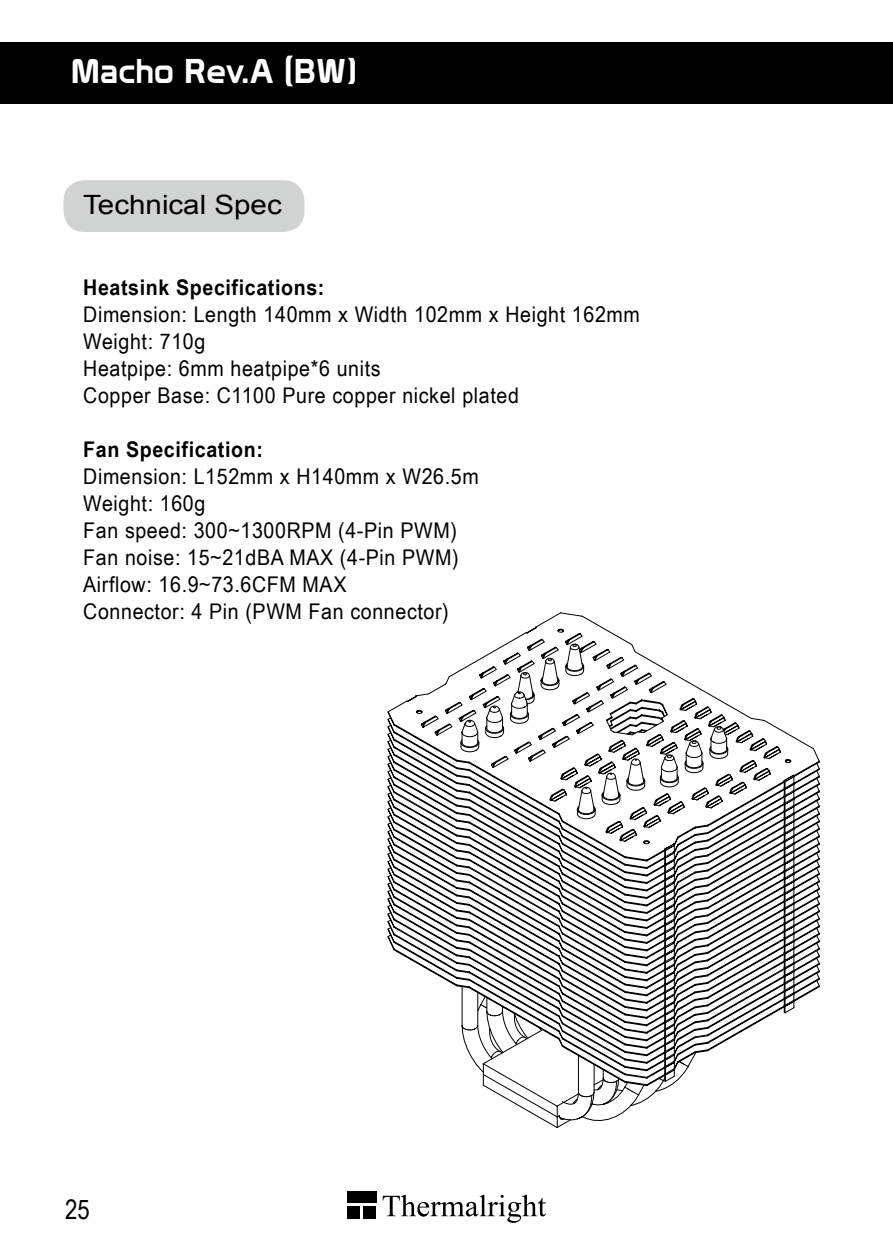
<style>
.page{position:relative;width:893px;height:1259px;background:#fff}
.page>*{position:absolute;margin:0;border:0;box-sizing:border-box;transform-origin:0 0}
.t1{font:33.6px "Prototype";letter-spacing:.025em;color:#fff}
.t2{font:27px "Arial Narrow";color:#000}
.t3{font:26.7px "Arial";color:#000;scale:1.11 1}
.t4{font:21.6px/27px "Arial Narrow";letter-spacing:.025em;color:#000;scale:1.11 1}
.t5{font:700 21.6px "Arial Narrow";letter-spacing:.025em;color:#000;scale:1.11 1}
</style>
<div class="page">
<div style="left:0;top:43px;width:893px;height:61px;background:#000"></div>
<svg style="left:383px;top:1194px;width:163px;height:28px"></svg>
<div style="left:363px;top:1206px;width:13px;height:13px;background:#000"></div>
<div style="left:347px;top:1206px;width:13px;height:13px;background:#000"></div>
<div style="left:347px;top:1191px;width:29px;height:12px;background:#000"></div>
<div style="left:63px;top:180px;width:241px;height:52px;background:#d1d2d2;border-radius:21px"></div>
<svg style="left:387px;top:612px;width:213px;height:346px"></svg>
<svg style="left:406px;top:694px;width:9px;height:269px"></svg>
<svg style="left:415px;top:626px;width:405px;height:494px"></svg>
<svg style="left:406px;top:695px;width:11px;height:7px"></svg>
<svg style="left:421px;top:721px;width:5px;height:4px"></svg>
<svg style="left:435px;top:729px;width:5px;height:4px"></svg>
<svg style="left:491px;top:762px;width:5px;height:3px"></svg>
<svg style="left:445px;top:708px;width:5px;height:3px"></svg>
<svg style="left:469px;top:694px;width:5px;height:3px"></svg>
<svg style="left:479px;top:672px;width:5px;height:3px"></svg>
<svg style="left:493px;top:680px;width:5px;height:3px"></svg>
<svg style="left:503px;top:658px;width:5px;height:4px"></svg>
<svg style="left:483px;top:696px;width:17px;height:17px"></svg>
<svg style="left:459px;top:710px;width:16px;height:17px"></svg>
<svg style="left:461px;top:1024px;width:17px;height:6px"></svg>
<svg style="left:480px;top:1003px;width:23px;height:13px"></svg>
<svg style="left:490px;top:1050px;width:11px;height:9px"></svg>
<svg style="left:514px;top:627px;width:281px;height:470px"></svg>
<h1 class="t1" style="left:71px;top:51px;width:286px">Macho Rev.A (BW)</h1>
<p class="t3" style="left:83px;top:187px;width:180px">Technical Spec</p>
<p class="t5" style="left:83px;top:271px;width:219px">Heatsink Specifications:</p>
<p class="t4" style="left:83px;top:300px;width:503px">Dimension: Length 140mm x Width 102mm x Height 162mm Weight: 710g<br>Heatpipe: 6mm heatpipe*6 units<br>Copper Base: C1100 Pure copper nickel plated</p>
<p class="t5" style="left:83px;top:433px;width:163px">Fan Specification:</p>
<p class="t4" style="left:83px;top:462px;width:358px">Dimension: L152mm x H140mm x W26.5m<br>Weight: 160g<br>Fan speed: 300~1300RPM (4-Pin PWM)<br>Fan noise: 15~21dBA MAX (4-Pin PWM)<br>Airflow: 16.9~73.6CFM MAX<br>Connector: 4 Pin (PWM Fan connector)</p>
<p class="t2" style="left:65px;top:1190px;width:26px">25</p>
</div>
